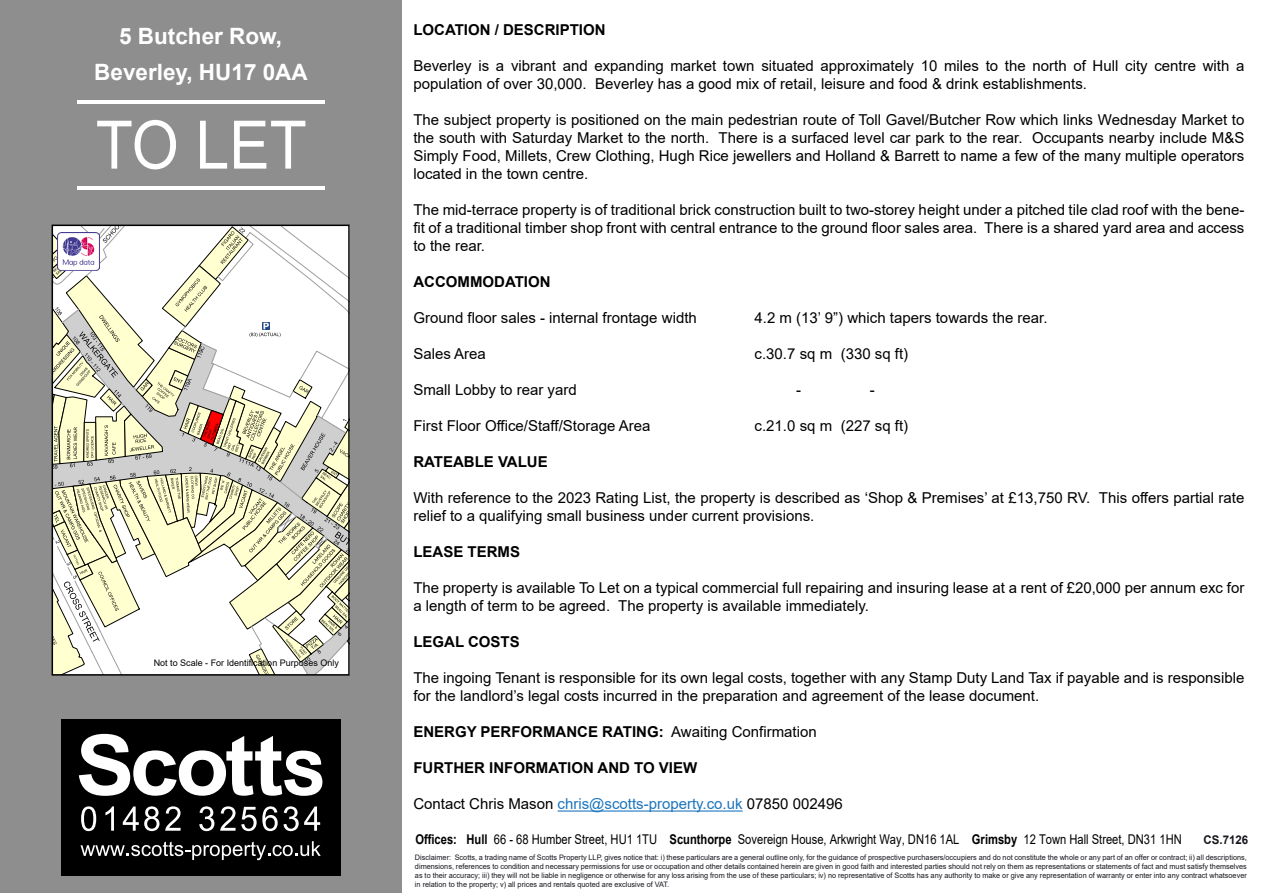
<style>
.page{position:relative;width:1263px;height:893px;background:#fff}
.page>*{position:absolute;margin:0;border:0;box-sizing:border-box;transform-origin:0 0}
.t1{font:66.9px "Arial";color:#fff;scale:.9 1}
.t2{font:700 22.5px/36px "Arial";color:#fff;text-align:center}
.t3{font:15px/18px "Arial";color:#000}
.t4{font:700 15px "Arial";color:#000}
.t5{font:13.5px "Arial";color:#000;scale:.83 1}
.t6{font:700 12px "Arial";color:#18161d;scale:.96 1}
.t7{font:9px "Arial";color:#000}
.t8{font:7.5px/9px "Arial";color:#18161d;text-align:justify}
.s1{font-weight:400}
.s2{color:#1c75bc}
.s3{font-weight:700}
</style>
<div class="page">
<div style="left:0;top:0;width:401px;height:893px;background:#8e8e8e"></div>
<div style="left:61px;top:719px;width:279px;height:156px;background:#000"></div>
<svg style="left:81px;top:841px;width:240px;height:19px"></svg>
<svg style="left:79px;top:734px;width:243px;height:62px"></svg>
<svg style="left:81px;top:806px;width:15px;height:25px"></svg>
<svg style="left:105px;top:806px;width:9px;height:25px"></svg>
<svg style="left:123px;top:806px;width:36px;height:25px"></svg>
<svg style="left:165px;top:806px;width:16px;height:25px"></svg>
<svg style="left:199px;top:806px;width:15px;height:25px"></svg>
<svg style="left:220px;top:806px;width:100px;height:25px"></svg>
<hr style="left:77px;top:100px;width:247px;height:4px;background:#fff">
<hr style="left:77px;top:186px;width:247px;height:4px;background:#fff">
<hr style="left:558px;top:810px;width:185px;height:2px;background:#1c75bc">
<svg style="left:55px;top:228px;width:292px;height:445px"></svg>
<div style="left:52px;top:225px;width:298px;height:451px;border:2px solid #000"></div>
<img style="left:57px;top:233px;width:43px;height:38px">
<h2 class="t2" style="left:94px;top:18px;width:215px">5 Butcher Row,<br>Beverley, HU17 0AA</h2>
<p class="t4" style="left:413px;top:20px;width:194px">LOCATION / DESCRIPTION</p>
<p class="t3" style="left:413px;top:57px;width:833px">Beverley is a vibrant and expanding market town situated approximately 10 miles to the north of Hull city centre with a population of over 30,000. Beverley has a good mix of retail, leisure and food &amp; drink establishments.</p>
<p class="t3" style="left:413px;top:111px;width:832px;text-align:justify">The subject property is positioned on the main pedestrian route of Toll Gavel/Butcher Row which links Wednesday Market to the south with Saturday Market to the north. There is a surfaced level car park to the rear. Occupants nearby include M&amp;S Simply Food, Millets, Crew Clothing, Hugh Rice jewellers and Holland &amp; Barrett to name a few of the many multiple operators located in the town centre.</p>
<p class="t3" style="left:413px;top:201px;width:833px;text-align:justify">The mid-terrace property is of traditional brick construction built to two-storey height under a pitched tile clad roof with the bene&shy;fit of a traditional timber shop front with central entrance to the ground floor sales area. There is a shared yard area and access to the rear.</p>
<p class="t4" style="left:413px;top:272px;width:139px">ACCOMMODATION</p>
<p class="t3" style="left:413px;top:309px;width:285px">Ground floor sales - internal frontage width</p>
<p class="t3" style="left:755px;top:309px;width:294px">4.2 m (13’ 9”) which tapers towards the rear.</p>
<p class="t3" style="left:413px;top:345px;width:74px">Sales Area</p>
<p class="t3" style="left:755px;top:345px;width:155px">c.30.7 sq m (330 sq ft)</p>
<p class="t3" style="left:413px;top:381px;width:165px">Small Lobby to rear yard</p>
<p class="t3" style="left:796px;top:381px;width:6px">-</p>
<p class="t3" style="left:870px;top:381px;width:6px">-</p>
<p class="t3" style="left:413px;top:417px;width:239px">First Floor Office/Staff/Storage Area</p>
<p class="t3" style="left:755px;top:417px;width:155px">c.21.0 sq m (227 sq ft)</p>
<p class="t4" style="left:413px;top:452px;width:136px">RATEABLE VALUE</p>
<p class="t3" style="left:413px;top:489px;width:832px">With reference to the 2023 Rating List, the property is described as ‘Shop &amp; Premises’ at £13,750 RV. This offers partial rate relief to a qualifying small business under current provisions.</p>
<p class="t4" style="left:413px;top:542px;width:108px">LEASE TERMS</p>
<p class="t3" style="left:413px;top:579px;width:832px">The property is available To Let on a typical commercial full repairing and insuring lease at a rent of £20,000 per annum exc for a length of term to be agreed. The property is available immediately.</p>
<p class="t4" style="left:413px;top:632px;width:108px">LEGAL COSTS</p>
<p class="t3" style="left:413px;top:669px;width:832px">The ingoing Tenant is responsible for its own legal costs, together with any Stamp Duty Land Tax if payable and is responsible for the landlord’s legal costs incurred in the preparation and agreement of the lease document.</p>
<p class="t4" style="left:413px;top:722px;width:405px">ENERGY PERFORMANCE RATING: <span class="s1">Awaiting Confirmation</span></p>
<p class="t4" style="left:413px;top:758px;width:285px">FURTHER INFORMATION AND TO VIEW</p>
<p class="t3" style="left:413px;top:795px;width:431px">Contact Chris Mason <span class="s2">chris@scotts-property.co.uk</span> 07850 002496</p>
<h1 class="t1" style="left:96px;top:99px;width:236px">TO LET</h1>
<p class="t7" style="left:154px;top:657px;width:187px">Not to Scale - For Identification Purposes Only</p>
<p class="t5" style="left:415px;top:830px;width:925px"><span class="s3">Offices: Hull</span> 66 - 68 Humber Street, HU1 1TU <span class="s3">Scunthorpe</span> Sovereign House, Arkwright Way, DN16 1AL <span class="s3">Grimsby</span> 12 Town Hall Street, DN31 1HN</p>
<p class="t6" style="left:1203px;top:832px;width:48px">CS.7126</p>
<p class="t8" style="left:415px;top:852px;width:833px">Disclaimer: Scotts, a trading name of Scotts Property LLP, gives notice that: i) these particulars are a general outline only, for the guidance of prospective purchasers/occupiers and do not constitute the whole or any part of an offer or contract; ii) all descriptions, dimensions, references to condition and necessary permissions for use or occupation and other details contained herein are given in good faith and interested parties should not rely on them as representations or statements of fact and must satisfy themselves as to their accuracy; iii) they will not be liable in negligence or otherwise for any loss arising from the use of these particulars; iv) no representative of Scotts has any authority to make or give any representation of warranty or enter into any contract whatsoever in relation to the property; v) all prices and rentals quoted are exclusive of VAT.</p>
</div>
